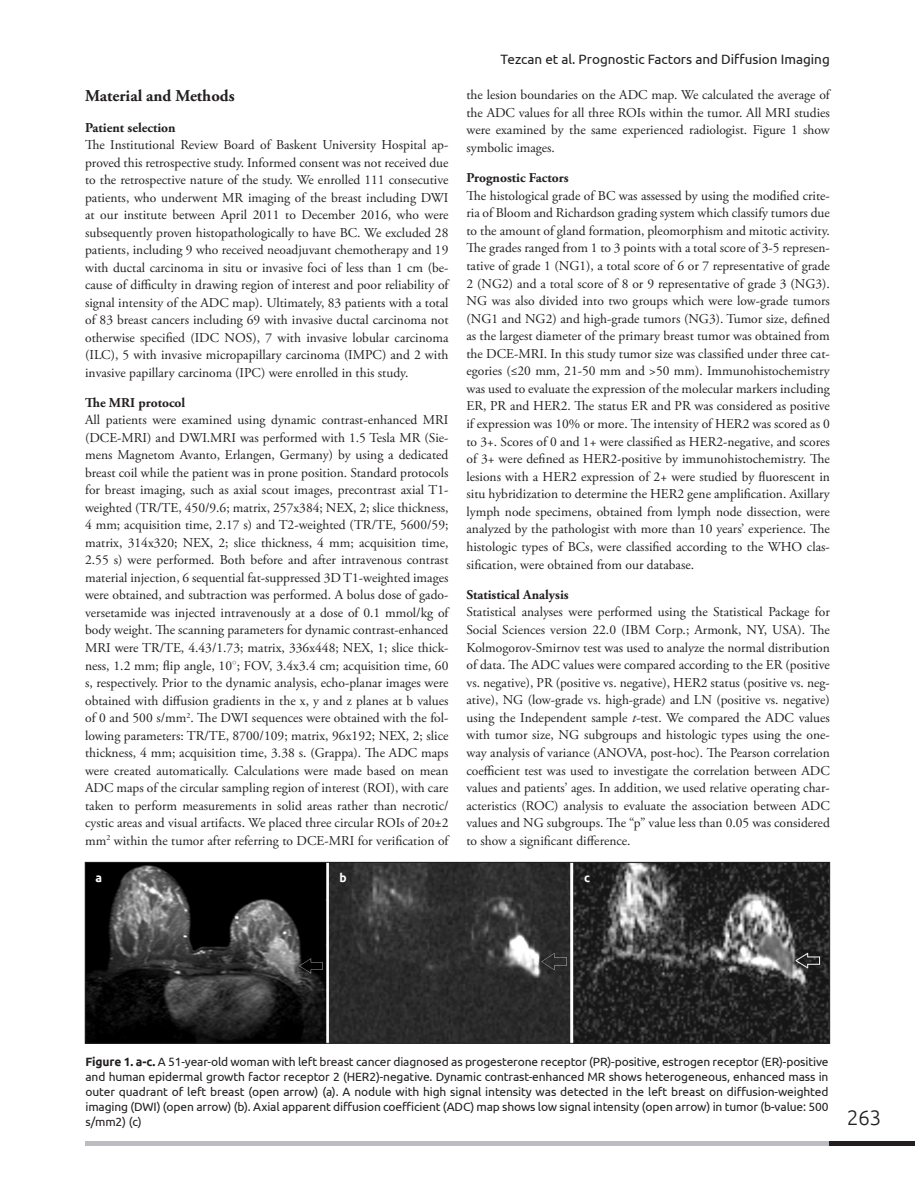
<style>
.page{position:relative;width:915px;height:1191px;background:#fff}
.page>*{position:absolute;margin:0;border:0;box-sizing:border-box;transform-origin:0 0}
.t1{font:300 21px "Ubuntu";color:#231f20}
.t2{font:700 16.5px "Adobe Garamond Pro";color:#231f20}
.t3{font:13.5px/17.5px "Adobe Garamond Pro";color:#231f20;text-align:justify}
.t4{font:700 13.5px "Adobe Garamond Pro";color:#231f20}
.t5{font:13.5px "Ubuntu";color:#231f20}
.t6{font:12px/15px "Ubuntu";letter-spacing:-.01em;color:#231f20;text-align:justify}
.t7{font:700 12px "Ubuntu";color:#fff}
.s1{font-style:italic}
.s2{font-weight:700}
</style>
<div class="page">
<img style="left:87px;top:864px;width:740px;height:177px">
<div style="left:85px;top:862px;width:744px;height:181px;border:1px solid #231f20"></div>
<div style="left:85px;top:1140px;width:744px;height:5px;background:#bcbdc0"></div>
<div style="left:829px;top:1140px;width:85px;height:5px;background:#231f20"></div>
<p class="t2" style="left:85px;top:86px;width:151px">Material and Methods</p>
<p class="t4" style="left:85px;top:119px;width:92px">Patient selection</p>
<p class="t3" style="left:85px;top:136px;width:365px">The Institutional Review Board of Baskent University Hospital ap&shy;proved this retrospective study. Informed consent was not received due to the retrospective nature of the study. We enrolled 111 consecutive patients, who underwent MR imaging of the breast including DWI at our institute between April 2011 to December 2016, who were subsequently proven histopathologically to have BC. We excluded 28 patients, including 9 who received neoadjuvant chemotherapy and 19 with ductal carcinoma in situ or invasive foci of less than 1 cm (be&shy;cause of difficulty in drawing region of interest and poor reliability of signal intensity of the ADC map). Ultimately, 83 patients with a total of 83 breast cancers including 69 with invasive ductal carcinoma not otherwise specified (IDC NOS), 7 with invasive lobular carcinoma (ILC), 5 with invasive micropapillary carcinoma (IMPC) and 2 with invasive papillary carcinoma (IPC) were enrolled in this study.</p>
<p class="t4" style="left:85px;top:395px;width:102px">The MRI protocol</p>
<p class="t3" style="left:85px;top:412px;width:365px">All patients were examined using dynamic contrast-enhanced MRI (DCE-MRI) and DWI.MRI was performed with 1.5 Tesla MR (Sie&shy;mens Magnetom Avanto, Erlangen, Germany) by using a dedicated breast coil while the patient was in prone position. Standard protocols for breast imaging, such as axial scout images, precontrast axial T1- weighted (TR/TE, 450/9.6; matrix, 257x384; NEX, 2; slice thickness, 4 mm; acquisition time, 2.17 s) and T2-weighted (TR/TE, 5600/59; matrix, 314x320; NEX, 2; slice thickness, 4 mm; acquisition time, 2.55 s) were performed. Both before and after intravenous contrast material injection, 6 sequential fat-suppressed 3D T1-weighted images were obtained, and subtraction was performed. A bolus dose of gado&shy;versetamide was injected intravenously at a dose of 0.1 mmol/kg of body weight. The scanning parameters for dynamic contrast-enhanced MRI were TR/TE, 4.43/1.73; matrix, 336x448; NEX, 1; slice thick&shy;ness, 1.2 mm; flip angle, 10<sup>◦</sup>; FOV, 3.4x3.4 cm; acquisition time, 60 s, respectively. Prior to the dynamic analysis, echo-planar images were obtained with diffusion gradients in the x, y and z planes at b values of 0 and 500 s/mm<sup>2</sup>. The DWI sequences were obtained with the fol&shy;lowing parameters: TR/TE, 8700/109; matrix, 96x192; NEX, 2; slice thickness, 4 mm; acquisition time, 3.38 s. (Grappa). The ADC maps were created automatically. Calculations were made based on mean ADC maps of the circular sampling region of interest (ROI), with care taken to perform measurements in solid areas rather than necrotic/ cystic areas and visual artifacts. We placed three circular ROIs of 20±2 mm<sup>2</sup> within the tumor after referring to DCE-MRI for verification of</p>
<p class="t5" style="left:500px;top:51px;width:331px">Tezcan et al. Prognostic Factors and Diffusion Imaging</p>
<p class="t3" style="left:466px;top:87px;width:365px">the lesion boundaries on the ADC map. We calculated the average of the ADC values for all three ROIs within the tumor. All MRI studies were examined by the same experienced radiologist. Figure 1 show symbolic images.</p>
<p class="t4" style="left:466px;top:170px;width:104px">Prognostic Factors</p>
<p class="t3" style="left:466px;top:187px;width:365px">The histological grade of BC was assessed by using the modified crite&shy;ria of Bloom and Richardson grading system which classify tumors due to the amount of gland formation, pleomorphism and mitotic activity.<br>The grades ranged from 1 to 3 points with a total score of 3-5 represen&shy;tative of grade 1 (NG1), a total score of 6 or 7 representative of grade 2 (NG2) and a total score of 8 or 9 representative of grade 3 (NG3).<br>NG was also divided into two groups which were low-grade tumors (NG1 and NG2) and high-grade tumors (NG3). Tumor size, defined as the largest diameter of the primary breast tumor was obtained from the DCE-MRI. In this study tumor size was classified under three cat&shy;egories (≤20 mm, 21-50 mm and &gt;50 mm). Immunohistochemistry was used to evaluate the expression of the molecular markers including ER, PR and HER2. The status ER and PR was considered as positive if expression was 10% or more. The intensity of HER2 was scored as 0 to 3+. Scores of 0 and 1+ were classified as HER2-negative, and scores of 3+ were defined as HER2-positive by immunohistochemistry. The lesions with a HER2 expression of 2+ were studied by fluorescent in situ hybridization to determine the HER2 gene amplification. Axillary lymph node specimens, obtained from lymph node dissection, were analyzed by the pathologist with more than 10 years’ experience. The histologic types of BCs, were classified according to the WHO clas&shy;sification, were obtained from our database.</p>
<p class="t4" style="left:466px;top:587px;width:104px">Statistical Analysis</p>
<p class="t3" style="left:466px;top:604px;width:365px">Statistical analyses were performed using the Statistical Package for Social Sciences version 22.0 (IBM Corp.; Armonk, NY, USA). The Kolmogorov-Smirnov test was used to analyze the normal distribution of data. The ADC values were compared according to the ER (positive vs. negative), PR (positive vs. negative), HER2 status (positive vs. neg&shy;ative), NG (low-grade vs. high-grade) and LN (positive vs. negative) using the Independent sample <span class="s1">t-</span>test. We compared the ADC values with tumor size, NG subgroups and histologic types using the one&shy;way analysis of variance (ANOVA, post-hoc). The Pearson correlation coefficient test was used to investigate the correlation between ADC values and patients’ ages. In addition, we used relative operating char&shy;acteristics (ROC) analysis to evaluate the association between ADC values and NG subgroups. The “p” value less than 0.05 was considered to show a significant difference.</p>
<p class="t7" style="left:96px;top:870px;width:8px">a</p>
<p class="t7" style="left:339px;top:870px;width:9px">b</p>
<p class="t7" style="left:584px;top:870px;width:7px">c</p>
<p class="t6" style="left:85px;top:1053px;width:744px"><span class="s2">Figure 1. a-c.</span> A 51-year-old woman with left breast cancer diagnosed as progesterone receptor (PR)-positive, estrogen receptor (ER)-positive and human epidermal growth factor receptor 2 (HER2)-negative. Dynamic contrast-enhanced MR shows heterogeneous, enhanced mass in outer quadrant of left breast (open arrow) (a). A nodule with high signal intensity was detected in the left breast on diffusion-weighted imaging (DWI) (open arrow) (b). Axial apparent diffusion coefficient (ADC) map shows low signal intensity (open arrow) in tumor (b-value: 500 s/mm2) (c)</p>
<p class="t1" style="left:846px;top:1104px;width:36px">263</p>
</div>
